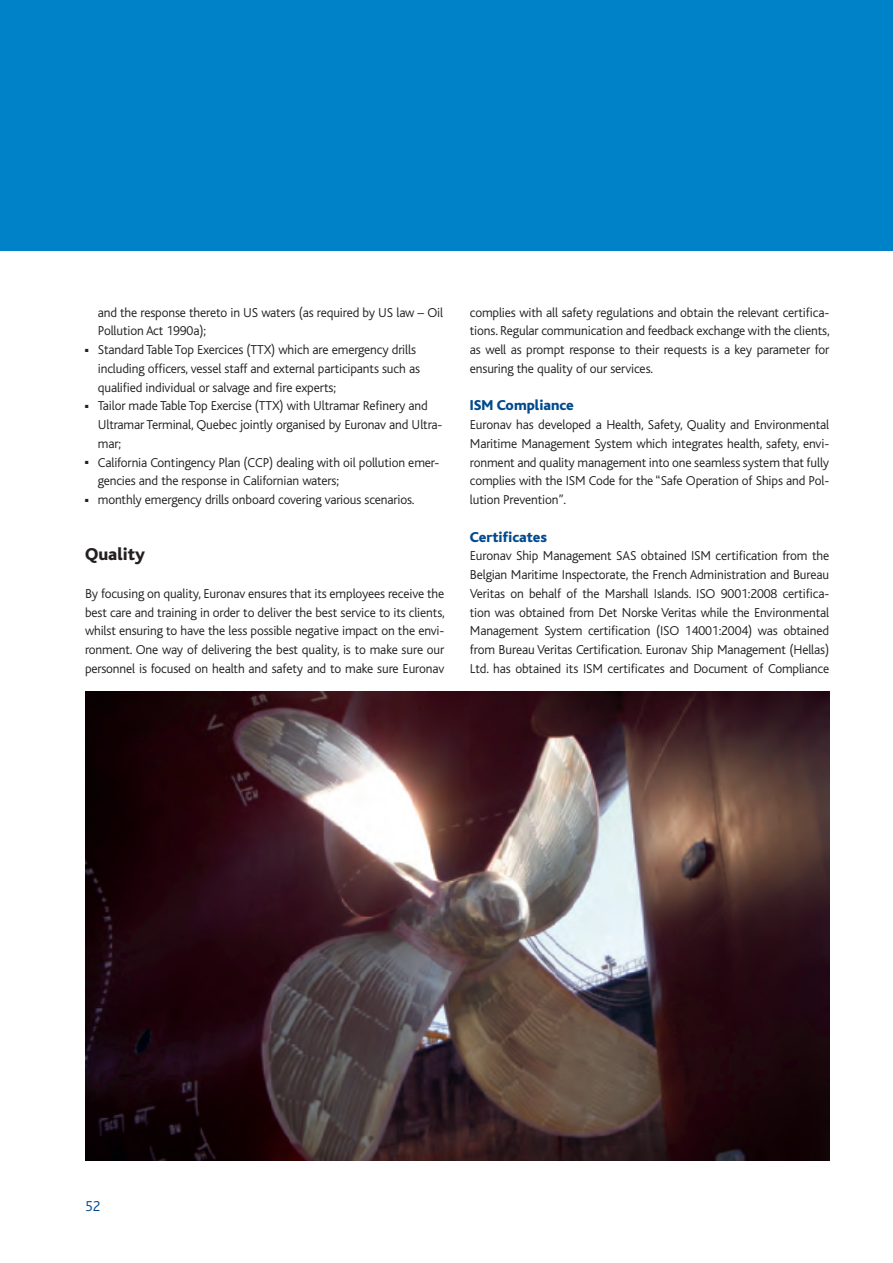
<style>
.page{position:relative;width:893px;height:1263px;background:#fff}
.page>*{position:absolute;margin:0;border:0;box-sizing:border-box;transform-origin:0 0}
.t1{font:800 18px "Bliss";color:#231f20}
.t2{font:800 15px "Bliss";color:#004a8d}
.t3{font:300 15px "Bliss";color:#004a8d}
.t4{font:300 13.5px/18.8px "Bliss";letter-spacing:-.01em;color:#231f20}
</style>
<div class="page">
<img style="left:85px;top:692px;width:744px;height:469px">
<div style="left:0;top:0;width:893px;height:251px;background:#0082c8"></div>
<p class="t4" style="left:98px;top:303px;width:347px">and the response thereto in US waters (as required by US law – Oil<br>Pollution Act 1990a);</p>
<p class="t4" style="left:98px;top:340px;width:324px;text-indent:-13px">■ Standard Table Top Exercices (TTX) which are emergency drills including officers, vessel staff and external participants such as qualified individual or salvage and fire experts;</p>
<p class="t4" style="left:98px;top:397px;width:346px;text-indent:-13px">■ Tailor made Table Top Exercise (TTX) with Ultramar Refinery and<br>Ultramar Terminal, Quebec jointly organised by Euronav and Ultra&shy;mar;</p>
<p class="t4" style="left:98px;top:453px;width:343px;text-indent:-13px">■ California Contingency Plan (CCP) dealing with oil pollution emer&shy;gencies and the response in Californian waters;</p>
<p class="t4" style="left:85px;top:490px;width:331px">■ monthly emergency drills onboard covering various scenarios.</p>
<h1 class="t1" style="left:85px;top:545px;width:61px">Quality</h1>
<p class="t4" style="left:85px;top:584px;width:361px;text-align:justify">By focusing on quality, Euronav ensures that its employees receive the best care and training in order to deliver the best service to its clients, whilst ensuring to have the less possible negative impact on the envi&shy;ronment. One way of delivering the best quality, is to make sure our personnel is focused on health and safety and to make sure Euronav</p>
<p class="t4" style="left:470px;top:303px;width:361px;text-align:justify">complies with all safety regulations and obtain the relevant certifica&shy;tions. Regular communication and feedback exchange with the clients, as well as prompt response to their requests is a key parameter for ensuring the quality of our services.</p>
<p class="t2" style="left:470px;top:398px;width:106px">ISM Compliance</p>
<p class="t4" style="left:470px;top:415px;width:361px;text-align:justify">Euronav has developed a Health, Safety, Quality and Environmental Maritime Management System which integrates health, safety, envi&shy;ronment and quality management into one seamless system that fully complies with the ISM Code for the “Safe Operation of Ships and Pol&shy;lution Prevention”.</p>
<p class="t2" style="left:470px;top:529px;width:79px">Certificates</p>
<p class="t4" style="left:470px;top:547px;width:361px;text-align:justify">Euronav Ship Management SAS obtained ISM certification from the Belgian Maritime Inspectorate, the French Administration and Bureau Veritas on behalf of the Marshall Islands. ISO 9001:2008 certifica&shy;tion was obtained from Det Norske Veritas while the Environmental Management System certification (ISO 14001:2004) was obtained from Bureau Veritas Certification. Euronav Ship Management (Hellas)<br>Ltd. has obtained its ISM certificates and Document of Compliance</p>
<p class="t3" style="left:85px;top:1198px;width:17px">52</p>
</div>
